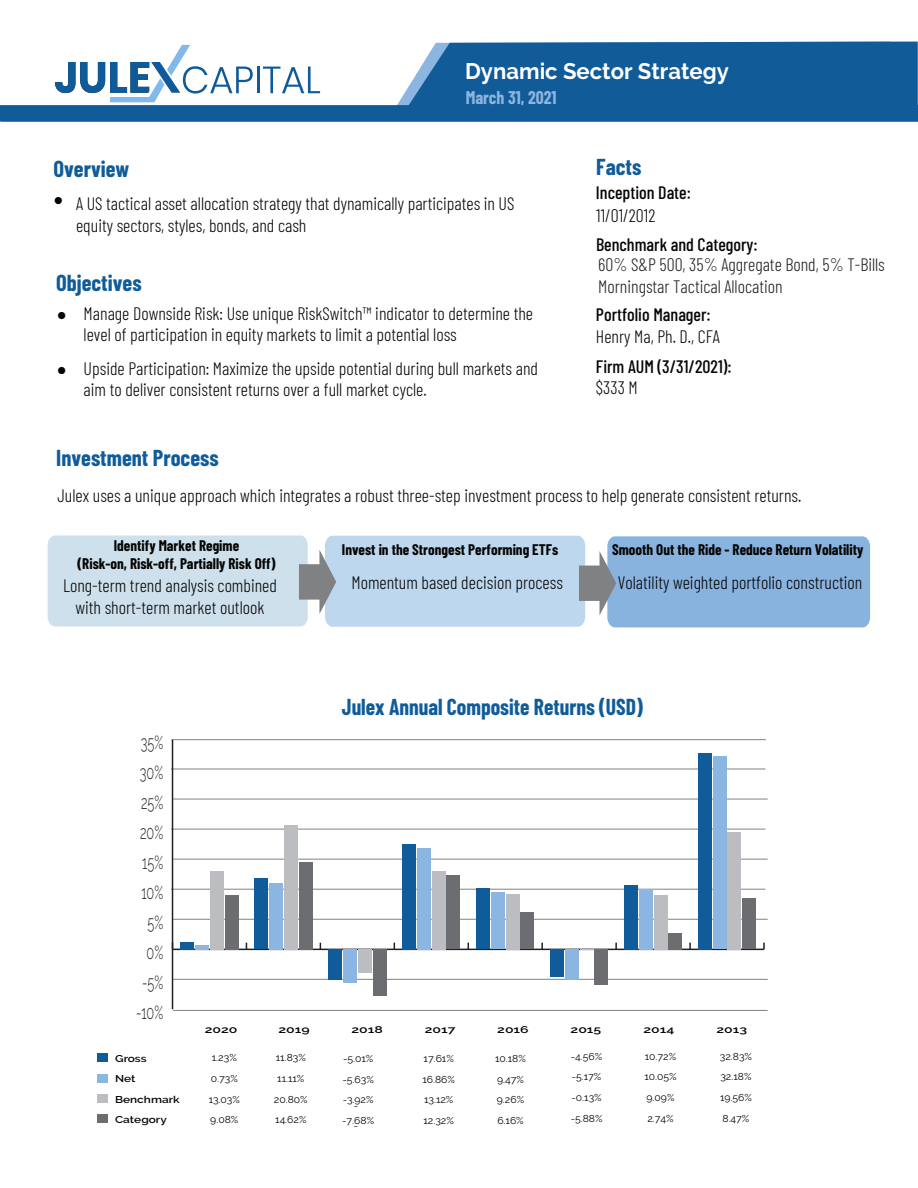
<style>
.page{position:relative;width:918px;height:1188px;background:#fff}
.page>*{position:absolute;margin:0;border:0;box-sizing:border-box;transform-origin:0 0}
.t1{font:300 42px/55.3px "Raleway";color:#050504}
.t2{font:700 22.5px "Barlow Condensed";color:#105c9a}
.t3{font:700 22.5px "Barlow Condensed";color:#105c9a;scale:.96 1}
.t4{font:700 22.5px "Raleway";color:#fff}
.t5{font:300 18.75px "Raleway";color:#231f20;scale:.68 1}
.t6{font:300 18px/21.6px "Barlow Condensed";color:#050504}
.t7{font:500 18px "Barlow Condensed";color:#050504}
.t8{font:300 18px/21.6px "Barlow Condensed";color:#231f20}
.t9{font:700 18px "Barlow Condensed";color:#8cb5e0}
.t10{font:700 15px/18px "Barlow Condensed";color:#050504;text-align:center}
.t11{font:9.9px/20.7px "Raleway";color:#050504;scale:1.05 1}
.t12{font:600 9.9px/20.4px "Raleway";color:#050504;scale:1.2 1}
.t13{font:600 9.75px "Raleway";color:#050504;scale:1.44 1}
.s1{font-family:"Raleway";font-size:42px}
</style>
<div class="page">
<svg style="left:48px;top:535px;width:822px;height:92px;background:#b2cde5"></svg>
<hr style="left:173px;top:979px;width:595px;height:1px;background:#808284">
<hr style="left:171px;top:829px;width:595px;height:1px;background:#808284">
<hr style="left:173px;top:799px;width:595px;height:1px;background:#808284">
<hr style="left:171px;top:769px;width:595px;height:1px;background:#808284">
<hr style="left:171px;top:739px;width:595px;height:1px;background:#808284">
<hr style="left:173px;top:859px;width:595px;height:1px;background:#808284">
<hr style="left:171px;top:889px;width:595px;height:1px;background:#808284">
<hr style="left:173px;top:919px;width:595px;height:1px;background:#808284">
<hr style="left:257px;top:67px;width:3px;height:26px;background:#0f5b99">
<svg style="left:263px;top:67px;width:57px;height:26px"></svg>
<svg style="left:55px;top:45px;width:198px;height:57px"></svg>
<svg style="left:395px;top:41px;width:523px;height:65px;background:#20669f"></svg>
<div style="left:0;top:106px;width:918px;height:14px;background:#105b98"></div>
<div style="left:97px;top:1114px;width:10px;height:9px;background:#6c6d70"></div>
<div style="left:97px;top:1053px;width:10px;height:9px;background:#105c9a"></div>
<div style="left:97px;top:1074px;width:10px;height:8px;background:#8bb6e1"></div>
<div style="left:97px;top:1094px;width:10px;height:9px;background:#bcbdc0"></div>
<hr style="left:173px;top:949px;width:591px;height:1px;background:#231f20">
<svg style="left:541px;top:943px;width:2px;height:6px"></svg>
<svg style="left:615px;top:943px;width:2px;height:6px"></svg>
<svg style="left:689px;top:943px;width:2px;height:6px"></svg>
<svg style="left:763px;top:943px;width:2px;height:6px"></svg>
<hr style="left:172px;top:740px;width:1px;height:269px;background:#231f20">
<div style="left:225px;top:895px;width:13px;height:54px;background:#6c6d70"></div>
<div style="left:299px;top:862px;width:13px;height:87px;background:#6c6d70"></div>
<div style="left:373px;top:949px;width:13px;height:46px;background:#6c6d70"></div>
<div style="left:447px;top:876px;width:13px;height:73px;background:#6c6d70"></div>
<div style="left:521px;top:912px;width:13px;height:37px;background:#6c6d70"></div>
<div style="left:595px;top:949px;width:13px;height:36px;background:#6c6d70"></div>
<div style="left:669px;top:933px;width:13px;height:16px;background:#6c6d70"></div>
<div style="left:743px;top:899px;width:13px;height:50px;background:#6c6d70"></div>
<div style="left:210px;top:871px;width:14px;height:78px;background:#bcbdc0"></div>
<div style="left:284px;top:825px;width:13px;height:124px;background:#bcbdc0"></div>
<div style="left:358px;top:949px;width:13px;height:24px;background:#bcbdc0"></div>
<div style="left:432px;top:871px;width:13px;height:78px;background:#bcbdc0"></div>
<div style="left:506px;top:894px;width:13px;height:55px;background:#bcbdc0"></div>
<svg style="left:580px;top:949px;width:13px;height:1px"></svg>
<div style="left:654px;top:895px;width:13px;height:54px;background:#bcbdc0"></div>
<div style="left:728px;top:832px;width:13px;height:117px;background:#bcbdc0"></div>
<hr style="left:195px;top:945px;width:14px;height:4px;background:#8bb6e1">
<div style="left:269px;top:883px;width:14px;height:66px;background:#8bb6e1"></div>
<div style="left:343px;top:949px;width:14px;height:34px;background:#8bb6e1"></div>
<div style="left:417px;top:848px;width:14px;height:101px;background:#8bb6e1"></div>
<div style="left:491px;top:893px;width:13px;height:56px;background:#8bb6e1"></div>
<div style="left:565px;top:949px;width:13px;height:31px;background:#8bb6e1"></div>
<div style="left:639px;top:889px;width:13px;height:60px;background:#8bb6e1"></div>
<div style="left:713px;top:757px;width:13px;height:192px;background:#8bb6e1"></div>
<div style="left:181px;top:942px;width:13px;height:7px;background:#105c9a"></div>
<div style="left:255px;top:878px;width:13px;height:71px;background:#105c9a"></div>
<div style="left:329px;top:949px;width:13px;height:30px;background:#105c9a"></div>
<div style="left:402px;top:844px;width:14px;height:105px;background:#105c9a"></div>
<div style="left:476px;top:888px;width:14px;height:61px;background:#105c9a"></div>
<div style="left:550px;top:949px;width:14px;height:28px;background:#105c9a"></div>
<div style="left:624px;top:885px;width:14px;height:64px;background:#105c9a"></div>
<div style="left:698px;top:753px;width:14px;height:196px;background:#105c9a"></div>
<hr style="left:173px;top:1010px;width:595px;height:1px;background:#808284">
<p class="t4" style="left:465px;top:59px;width:265px">Dynamic Sector Strategy</p>
<p class="t9" style="left:466px;top:85px;width:92px">March 31, 2021</p>
<p class="t2" style="left:54px;top:153px;width:77px">Overview</p>
<p class="t2" style="left:596px;top:151px;width:47px">Facts</p>
<p class="t7" style="left:596px;top:180px;width:97px">Inception Date:</p>
<p class="t6" style="left:596px;top:204px;width:61px">11/01/2012</p>
<p class="t7" style="left:596px;top:231px;width:163px">Benchmark and Category:</p>
<p class="t6" style="left:76px;top:191px;width:440px;text-indent:-25px"><span class="s1">•</span> A US tactical asset allocation strategy that dynamically participates in US equity sectors, styles, bonds, and cash</p>
<p class="t2" style="left:56px;top:267px;width:87px">Objectives</p>
<h1 class="t1" style="left:55px;top:287px;width:16px">• •</h1>
<p class="t6" style="left:84px;top:301px;width:451px">Manage Downside Risk: Use unique RiskSwitch™ indicator to determine the level of participation in equity markets to limit a potential loss</p>
<p class="t8" style="left:598px;top:253px;width:288px">60% S&amp;P 500, 35% Aggregate Bond, 5% T-Bills<br>Morningstar Tactical Allocation</p>
<p class="t7" style="left:596px;top:302px;width:116px">Portfolio Manager:</p>
<p class="t6" style="left:596px;top:324px;width:126px">Henry Ma, Ph. D., CFA</p>
<p class="t7" style="left:596px;top:353px;width:137px">Firm AUM (3/31/2021):</p>
<p class="t6" style="left:596px;top:376px;width:43px">$333 M</p>
<p class="t6" style="left:84px;top:356px;width:456px">Upside Participation: Maximize the upside potential during bull markets and aim to deliver consistent returns over a full market cycle.</p>
<p class="t2" style="left:56px;top:442px;width:164px">Investment Process</p>
<p class="t6" style="left:57px;top:483px;width:746px">Julex uses a unique approach which integrates a robust three-step investment process to help generate consistent returns.</p>
<p class="t10" style="left:78px;top:536px;width:199px">Identify Market Regime<br>(Risk-on, Risk-off, Partially Risk Off)</p>
<p class="t10" style="left:342px;top:540px;width:218px">Invest in the Strongest Performing ETFs</p>
<p class="t10" style="left:612px;top:540px;width:253px">Smooth Out the Ride - Reduce Return Volatility</p>
<p class="t6" style="left:63px;top:574px;width:215px;text-align:center">Long-term trend analysis combined with short-term market outlook</p>
<p class="t6" style="left:351px;top:570px;width:213px">Momentum based decision process</p>
<p class="t6" style="left:618px;top:570px;width:246px">Volatility weighted portfolio construction</p>
<p class="t5" style="left:141px;top:732px;width:35px">35%</p>
<p class="t5" style="left:140px;top:762px;width:36px">30%</p>
<p class="t5" style="left:141px;top:791px;width:34px">25%</p>
<p class="t5" style="left:140px;top:821px;width:35px">20%</p>
<p class="t5" style="left:142px;top:851px;width:32px">15%</p>
<p class="t5" style="left:141px;top:881px;width:34px">10%</p>
<p class="t5" style="left:148px;top:911px;width:25px">5%</p>
<p class="t5" style="left:147px;top:941px;width:26px">0%</p>
<p class="t5" style="left:142px;top:971px;width:33px">-5%</p>
<p class="t5" style="left:136px;top:1001px;width:41px">-10%</p>
<p class="t12" style="left:115px;top:1048px;width:55px">Gross<br>Net<br>Benchmark<br>Category</p>
<p class="t13" style="left:205px;top:1024px;width:24px">2020</p>
<p class="t11" style="left:209px;top:1048px;width:31px;text-align:center">1.23%<br>0.73%<br>13.03%<br>9.08%</p>
<p class="t3" style="left:342px;top:691px;width:315px">Julex Annual Composite Returns (USD)</p>
<p class="t13" style="left:279px;top:1024px;width:23px">2019</p>
<p class="t11" style="left:274px;top:1048px;width:34px;text-align:center">11.83%<br>11.11%<br>20.80%<br>14.62%</p>
<p class="t13" style="left:351px;top:1024px;width:23px">2018</p>
<p class="t11" style="left:342px;top:1048px;width:32px;text-align:justify">-5.01% -5.63% -3.92% -7.68%</p>
<p class="t11" style="left:354px;top:1095px;width:6px">- -</p>
<p class="t13" style="left:425px;top:1024px;width:23px">2017</p>
<p class="t11" style="left:422px;top:1048px;width:33px">17.61%<br>16.86%<br>13.12%<br>12.32%</p>
<p class="t13" style="left:497px;top:1024px;width:23px">2016</p>
<p class="t11" style="left:495px;top:1048px;width:31px">10.18%<br>9.47%<br>9.26%<br>6.16%</p>
<p class="t13" style="left:571px;top:1024px;width:23px">2015</p>
<p class="t11" style="left:571px;top:1046px;width:32px;text-align:justify">-4.56% -5.17% -0.13% -5.88%</p>
<p class="t13" style="left:644px;top:1024px;width:23px">2014</p>
<p class="t11" style="left:644px;top:1046px;width:32px;text-align:center">10.72%<br>10.05%<br>9.09%<br>2.74%</p>
<p class="t13" style="left:717px;top:1024px;width:23px">2013</p>
<p class="t11" style="left:720px;top:1046px;width:32px;text-align:justify">32.83% 32.18% 19.56% 8.47%</p>
</div>
